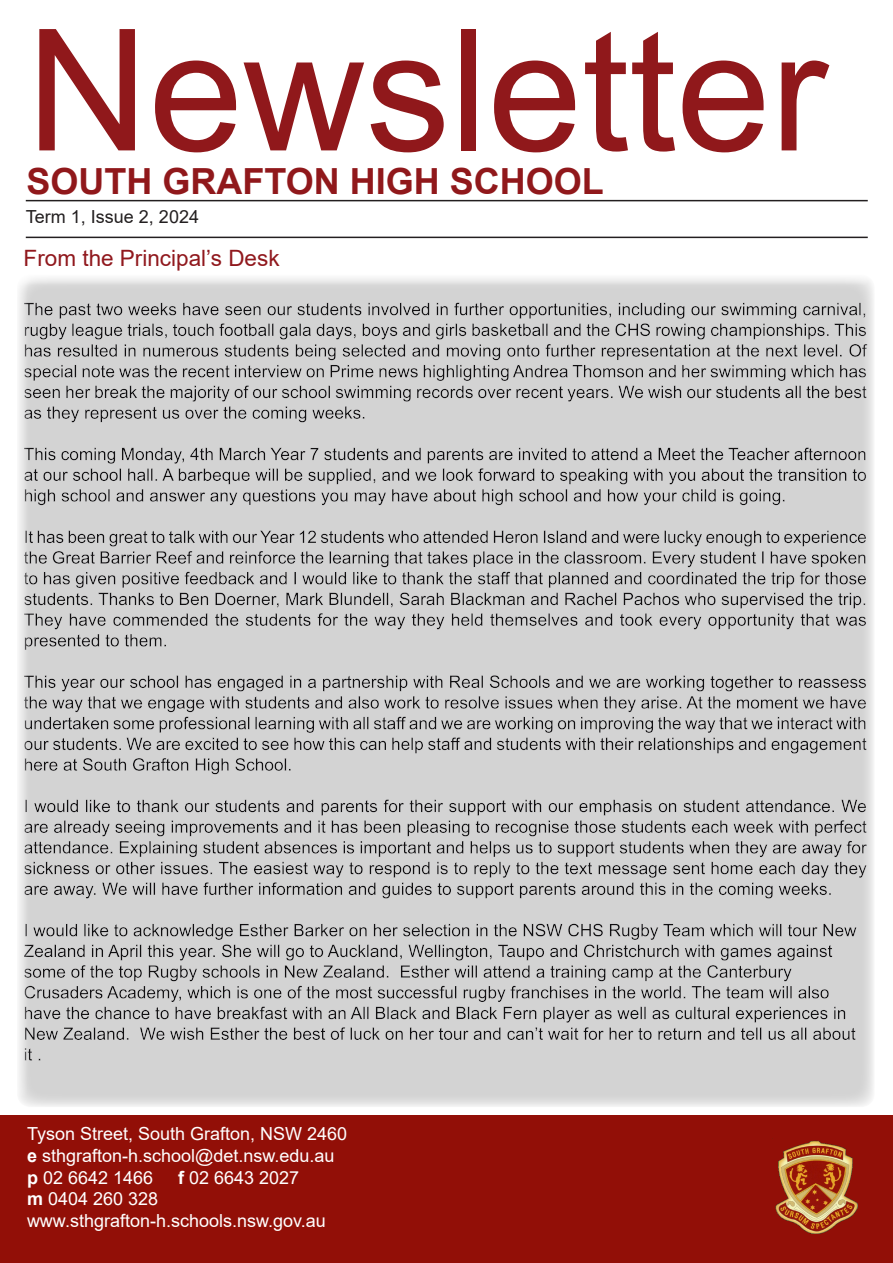
<style>
.page{position:relative;width:893px;height:1263px;background:#fff}
.page>*{position:absolute;margin:0;border:0;box-sizing:border-box;transform-origin:0 0}
.t1{font:169.5px "Arial";color:#90181b}
.t2{font:700 36px "Arial";color:#90181b}
.t3{font:22.5px "Arial";color:#90181d}
.t4{font:18px "Arial";color:#fff}
.t5{font:18px "Arial";color:#231f20}
.s1{font-weight:700}
</style>
<div class="page">
<div style="left:0;top:1115px;width:893px;height:148px;background:#920f07"></div>
<img style="left:772px;top:1138px;width:85px;height:96px">
<hr style="left:26px;top:200px;width:842px;height:1px;background:#231f20">
<hr style="left:26px;top:237px;width:842px;height:1px;background:#231f20">
<div style="left:11px;top:274px;width:875px;height:834px;background:#fff;opacity:.96"></div>
<p class="t1" style="left:26px;top:-26px;width:802px">Newsletter</p>
<p class="t2" style="left:26px;top:156px;width:579px">SOUTH GRAFTON HIGH SCHOOL</p>
<p class="t5" style="left:26px;top:205px;width:175px">Term 1, Issue 2, 2024</p>
<p class="t3" style="left:24px;top:243px;width:257px">From the Principal’s Desk</p>
<p class="t4" style="left:27px;top:1122px;width:322px">Tyson Street, South Grafton, NSW 2460</p>
<p class="t4" style="left:27px;top:1143px;width:309px"><span class="s1">e</span> sthgrafton-h.school@det.nsw.edu.au</p>
<p class="t4" style="left:27px;top:1165px;width:128px"><span class="s1">p</span> 02 6642 1466</p>
<p class="t4" style="left:178px;top:1165px;width:123px"><span class="s1">f</span> 02 6643 2027</p>
<p class="t4" style="left:27px;top:1186px;width:133px"><span class="s1">m</span> 0404 260 328</p>
<p class="t4" style="left:27px;top:1208px;width:300px">www.sthgrafton-h.schools.nsw.gov.au</p>
</div>
